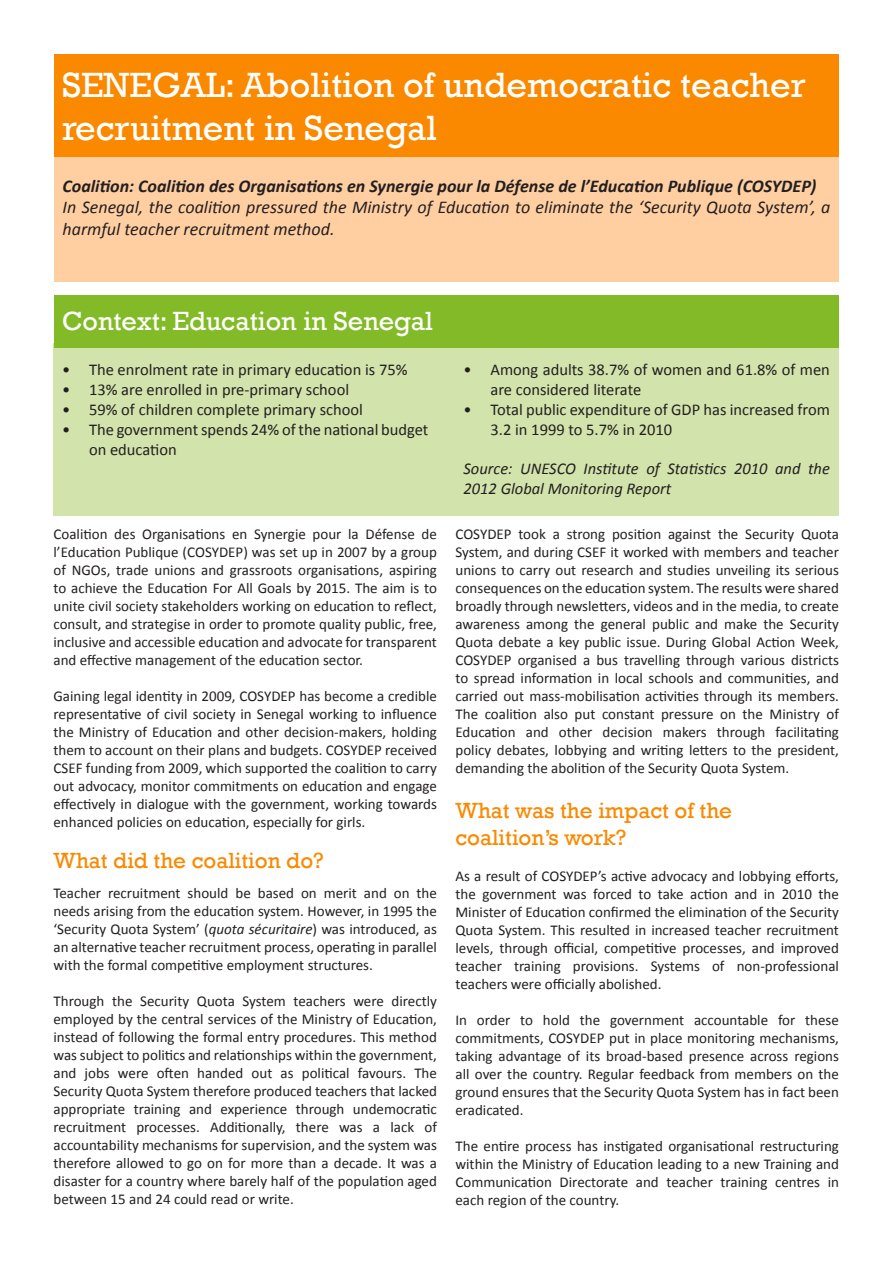
<style>
.page{position:relative;width:893px;height:1263px;background:#fff}
.page>*{position:absolute;margin:0;border:0;box-sizing:border-box;transform-origin:0 0}
.t1{font:36px/43.2px "Rockwell";color:#fff}
.t2{font:27px "Rockwell";color:#fff}
.t3{font:22.5px/27px "Rockwell";color:#fa8900}
.t4{font:italic 18px/21.6px "Calibri";color:#231f20}
.t5{font:italic 700 18px "Calibri";color:#231f20}
.t6{font:16.5px/19.8px "Calibri";color:#231f20}
.t7{font:italic 16.5px/19.8px "Calibri";color:#231f20}
.t8{font:15px/18px "Calibri";color:#231f20;text-align:justify}
.s1{font-style:italic}
</style>
<div class="page">
<div style="left:54px;top:54px;width:784px;height:104px;background:#fa8900"></div>
<div style="left:54px;top:158px;width:785px;height:124px;background:#ffcfa2"></div>
<div style="left:392px;top:335px;width:90px;height:180px;background:#d2e4ac"></div>
<div style="left:54px;top:343px;width:383px;height:173px;background:#d2e4ac"></div>
<div style="left:455px;top:343px;width:383px;height:173px;background:#d2e4ac"></div>
<div style="left:54px;top:295px;width:784px;height:52px;background:#82bb27"></div>
<h1 class="t1" style="left:62px;top:64px;width:745px">SENEGAL: Abolition of undemocratic teacher recruitment in Senegal</h1>
<p class="t5" style="left:63px;top:174px;width:756px">Coalition: Coalition des Organisations en Synergie pour la Défense de l’Education Publique (COSYDEP)</p>
<p class="t4" style="left:63px;top:196px;width:769px">In Senegal, the coalition pressured the Ministry of Education to eliminate the ‘Security Quota System’, a harmful teacher recruitment method.</p>
<h2 class="t2" style="left:62px;top:306px;width:372px">Context: Education in Senegal</h2>
<p class="t6" style="left:62px;top:360px;width:347px">• The enrolment rate in primary education is 75%</p>
<p class="t6" style="left:62px;top:380px;width:289px">• 13% are enrolled in pre-primary school</p>
<p class="t6" style="left:62px;top:400px;width:302px">• 59% of children complete primary school</p>
<p class="t6" style="left:89px;top:419px;width:341px;text-indent:-27px">• The government spends 24% of the national budget on education</p>
<p class="t8" style="left:54px;top:525px;width:385px">Coalition des Organisations en Synergie pour la Défense de l’Education Publique (COSYDEP) was set up in 2007 by a group of NGOs, trade unions and grassroots organisations, aspiring to achieve the Education For All Goals by 2015. The aim is to unite civil society stakeholders working on education to reflect, consult, and strategise in order to promote quality public, free, inclusive and accessible education and advocate for transparent and effective management of the education sector.</p>
<p class="t8" style="left:54px;top:687px;width:385px">Gaining legal identity in 2009, COSYDEP has become a credible representative of civil society in Senegal working to influence the Ministry of Education and other decision-makers, holding them to account on their plans and budgets. COSYDEP received CSEF funding from 2009, which supported the coalition to carry out advocacy, monitor commitments on education and engage effectively in dialogue with the government, working towards enhanced policies on education, especially for girls.</p>
<h3 class="t3" style="left:54px;top:847px;width:272px">What did the coalition do?</h3>
<p class="t8" style="left:54px;top:884px;width:385px">Teacher recruitment should be based on merit and on the needs arising from the education system. However, in 1995 the ‘Security Quota System’ (<span class="s1">quota sécuritaire</span>) was introduced, as an alternative teacher recruitment process, operating in parallel with the formal competitive employment structures.</p>
<p class="t8" style="left:54px;top:992px;width:385px">Through the Security Quota System teachers were directly employed by the central services of the Ministry of Education, instead of following the formal entry procedures. This method was subject to politics and relationships within the government, and jobs were often handed out as political favours. The Security Quota System therefore produced teachers that lacked appropriate training and experience through undemocratic recruitment processes. Additionally, there was a lack of accountability mechanisms for supervision, and the system was therefore allowed to go on for more than a decade. It was a disaster for a country where barely half of the population aged between 15 and 24 could read or write.</p>
<p class="t6" style="left:490px;top:360px;width:341px;text-indent:-27px">• Among adults 38.7% of women and 61.8% of men are considered literate</p>
<p class="t6" style="left:490px;top:400px;width:341px;text-indent:-27px">• Total public expenditure of GDP has increased from<br>3.2 in 1999 to 5.7% in 2010</p>
<p class="t7" style="left:463px;top:458px;width:368px">Source: UNESCO Institute of Statistics 2010 and the<br>2012 Global Monitoring Report</p>
<p class="t8" style="left:455px;top:525px;width:385px">COSYDEP took a strong position against the Security Quota System, and during CSEF it worked with members and teacher unions to carry out research and studies unveiling its serious consequences on the education system. The results were shared broadly through newsletters, videos and in the media, to create awareness among the general public and make the Security Quota debate a key public issue. During Global Action Week, COSYDEP organised a bus travelling through various districts to spread information in local schools and communities, and carried out mass-mobilisation activities through its members.<br>The coalition also put constant pressure on the Ministry of Education and other decision makers through facilitating policy debates, lobbying and writing letters to the president, demanding the abolition of the Security Quota System.</p>
<h3 class="t3" style="left:455px;top:798px;width:278px">What was the impact of the coalition’s work?</h3>
<p class="t8" style="left:455px;top:867px;width:385px">As a result of COSYDEP’s active advocacy and lobbying efforts, the government was forced to take action and in 2010 the Minister of Education confirmed the elimination of the Security Quota System. This resulted in increased teacher recruitment levels, through official, competitive processes, and improved teacher training provisions. Systems of non-professional teachers were officially abolished.</p>
<p class="t8" style="left:455px;top:1011px;width:385px">In order to hold the government accountable for these commitments, COSYDEP put in place monitoring mechanisms, taking advantage of its broad-based presence across regions all over the country. Regular feedback from members on the ground ensures that the Security Quota System has in fact been eradicated.</p>
<p class="t8" style="left:455px;top:1137px;width:385px">The entire process has instigated organisational restructuring within the Ministry of Education leading to a new Training and Communication Directorate and teacher training centres in each region of the country.</p>
</div>
